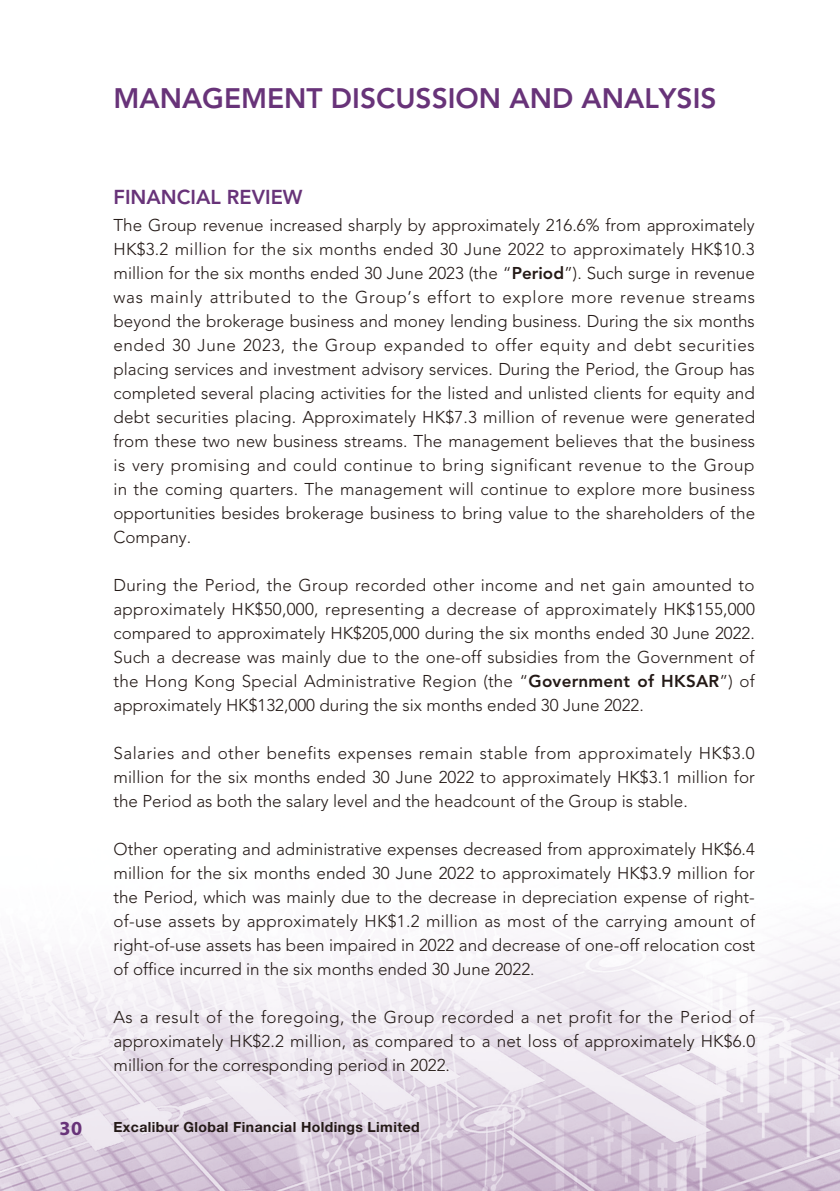
<style>
.page{position:relative;width:840px;height:1191px;background:#fff}
.page>*{position:absolute;margin:0;border:0;box-sizing:border-box;transform-origin:0 0}
.t1{font:800 28px "Avenir LT Std";color:#683379}
.t2{font:800 20px "Avenir LT Std";color:#683379}
.t3{font:700 20px "Myriad Pro";color:#683379}
.t4{font:300 17px/24px "Avenir LT Std";color:#231916;text-align:justify}
.t5{font:700 14px "Helvetica Neue LT Std";letter-spacing:.03em;color:#231916}
.s1{font-weight:800}
</style>
<div class="page">
<img style="left:0;top:931px;width:839px;height:260px">
<h1 class="t1" style="left:113px;top:82px;width:604px">MANAGEMENT DISCUSSION AND ANALYSIS</h1>
<p class="t2" style="left:113px;top:185px;width:190px">FINANCIAL REVIEW</p>
<p class="t4" style="left:113px;top:213px;width:643px">The Group revenue increased sharply by approximately 216.6% from approximately HK$3.2 million for the six months ended 30 June 2022 to approximately HK$10.3 million for the six months ended 30 June 2023 (the “<span class="s1">Period</span>”). Such surge in revenue was mainly attributed to the Group’s effort to explore more revenue streams beyond the brokerage business and money lending business. During the six months ended 30 June 2023, the Group expanded to offer equity and debt securities placing services and investment advisory services. During the Period, the Group has completed several placing activities for the listed and unlisted clients for equity and debt securities placing. Approximately HK$7.3 million of revenue were generated from these two new business streams. The management believes that the business is very promising and could continue to bring significant revenue to the Group in the coming quarters. The management will continue to explore more business opportunities besides brokerage business to bring value to the shareholders of the Company.</p>
<p class="t4" style="left:113px;top:573px;width:642px">During the Period, the Group recorded other income and net gain amounted to approximately HK$50,000, representing a decrease of approximately HK$155,000 compared to approximately HK$205,000 during the six months ended 30 June 2022.<br>Such a decrease was mainly due to the one-off subsidies from the Government of the Hong Kong Special Administrative Region (the “<span class="s1">Government of HKSAR</span>”) of approximately HK$132,000 during the six months ended 30 June 2022.</p>
<p class="t4" style="left:113px;top:741px;width:642px">Salaries and other benefits expenses remain stable from approximately HK$3.0 million for the six months ended 30 June 2022 to approximately HK$3.1 million for the Period as both the salary level and the headcount of the Group is stable.</p>
<p class="t4" style="left:113px;top:837px;width:643px">Other operating and administrative expenses decreased from approximately HK$6.4 million for the six months ended 30 June 2022 to approximately HK$3.9 million for the Period, which was mainly due to the decrease in depreciation expense of right&shy;of-use assets by approximately HK$1.2 million as most of the carrying amount of right-of-use assets has been impaired in 2022 and decrease of one-off relocation cost of office incurred in the six months ended 30 June 2022.</p>
<p class="t4" style="left:113px;top:1005px;width:642px">As a result of the foregoing, the Group recorded a net profit for the Period of approximately HK$2.2 million, as compared to a net loss of approximately HK$6.0 million for the corresponding period in 2022.</p>
<p class="t3" style="left:60px;top:1115px;width:24px">30</p>
<p class="t5" style="left:113px;top:1118px;width:307px">Excalibur Global Financial Holdings Limited</p>
</div>
